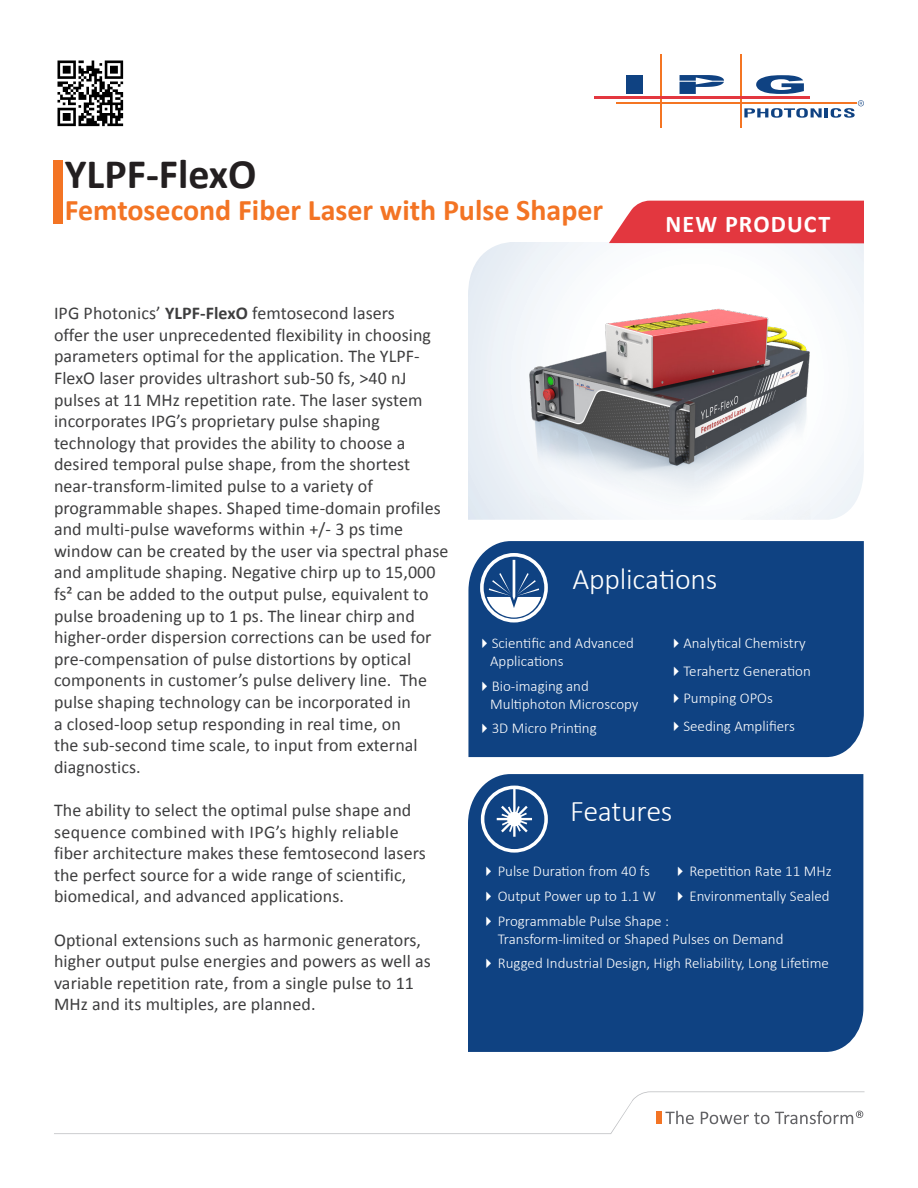
<style>
.page{position:relative;width:918px;height:1188px;background:#fff}
.page>*{position:absolute;margin:0;border:0;box-sizing:border-box;transform-origin:0 0}
.Heading{font:700 42px "Calibri";color:#231f20}
.Sub_Head{font:700 30px "Calibri";color:#f37424}
.t1{font:300 30px "Calibri";letter-spacing:-.01em;color:#fff}
.t2{font:700 24px "Calibri";letter-spacing:.045em;color:#fff}
.Body_Text{font:18px/21.6px "Calibri";letter-spacing:.005em;color:#3e3e3f}
.Feature_Bullets{font:300 15px/18px "Calibri";color:#fff}
.s1{font-weight:700}
</style>
<div class="page">
<svg style="left:756px;top:75px;width:48px;height:19px"></svg>
<hr style="left:660px;top:54px;width:1px;height:74px;background:#f47523">
<hr style="left:617px;top:103px;width:240px;height:1px;background:#f47523">
<hr style="left:741px;top:54px;width:1px;height:74px;background:#f47523">
<hr style="left:594px;top:96px;width:215px;height:3px;background:#e3373f">
<svg style="left:744px;top:100px;width:120px;height:18px"></svg>
<div style="left:626px;top:75px;width:16px;height:6px;background:#0f4282"></div>
<div style="left:626px;top:82px;width:16px;height:12px;background:#0f4282"></div>
<svg style="left:680px;top:75px;width:44px;height:19px"></svg>
<svg style="left:54px;top:1091px;width:811px;height:43px"></svg>
<svg style="left:468px;top:242px;width:396px;height:278px"></svg>
<div style="left:468px;top:774px;width:395px;height:278px;background:#0f4282"></div>
<svg style="left:481px;top:786px;width:67px;height:67px"></svg>
<div style="left:468px;top:541px;width:396px;height:216px;background:#0f4282"></div>
<svg style="left:480px;top:553px;width:68px;height:70px"></svg>
<div style="left:609px;top:201px;width:255px;height:42px;background:#e3373f"></div>
<img style="left:57px;top:60px;width:67px;height:67px">
<div style="left:54px;top:160px;width:9px;height:63px;background:#f37424"></div>
<img style="left:513px;top:286px;width:311px;height:234px">
<svg style="left:486px;top:867px;width:5px;height:9px"></svg>
<svg style="left:486px;top:891px;width:5px;height:10px"></svg>
<svg style="left:486px;top:916px;width:5px;height:10px"></svg>
<svg style="left:486px;top:959px;width:5px;height:9px"></svg>
<svg style="left:482px;top:638px;width:5px;height:10px"></svg>
<svg style="left:482px;top:681px;width:5px;height:10px"></svg>
<svg style="left:482px;top:724px;width:5px;height:9px"></svg>
<svg style="left:674px;top:638px;width:5px;height:10px"></svg>
<svg style="left:674px;top:666px;width:5px;height:10px"></svg>
<svg style="left:674px;top:694px;width:5px;height:9px"></svg>
<svg style="left:674px;top:722px;width:5px;height:9px"></svg>
<svg style="left:678px;top:867px;width:5px;height:9px"></svg>
<svg style="left:678px;top:891px;width:5px;height:10px"></svg>
<p class="Heading" style="left:65px;top:147px;width:193px">YLPF-FlexO</p>
<p class="Sub_Head" style="left:65px;top:191px;width:540px">Femtosecond Fiber Laser with Pulse Shaper</p>
<p class="t2" style="left:666px;top:208px;width:166px">NEW PRODUCT</p>
<p class="Body_Text" style="left:54px;top:302px;width:396px">IPG Photonics’ <span class="s1">YLPF-FlexO</span> femtosecond lasers<br>offer the user unprecedented flexibility in choosing parameters optimal for the application. The YLPF-FlexO laser provides ultrashort sub-50 fs, &gt;40 nJ pulses at 11 MHz repetition rate. The laser system incorporates IPG’s proprietary pulse shaping technology that provides the ability to choose a desired temporal pulse shape, from the shortest near-transform-limited pulse to a variety of programmable shapes. Shaped time-domain profiles and multi-pulse waveforms within +/- 3 ps time window can be created by the user via spectral phase and amplitude shaping. Negative chirp up to 15,000 fs² can be added to the output pulse, equivalent to pulse broadening up to 1 ps. The linear chirp and higher-order dispersion corrections can be used for pre-compensation of pulse distortions by optical components in customer’s pulse delivery line. The pulse shaping technology can be incorporated in<br>a closed-loop setup responding in real time, on<br>the sub-second time scale, to input from external diagnostics.</p>
<p class="Body_Text" style="left:54px;top:799px;width:373px">The ability to select the optimal pulse shape and sequence combined with IPG’s highly reliable fiber architecture makes these femtosecond lasers the perfect source for a wide range of scientific, biomedical, and advanced applications.</p>
<p class="Body_Text" style="left:54px;top:929px;width:378px">Optional extensions such as harmonic generators, higher output pulse energies and powers as well as variable repetition rate, from a single pulse to 11<br>MHz and its multiples, are planned.</p>
<p class="t1" style="left:572px;top:561px;width:146px">Applications</p>
<p class="Feature_Bullets" style="left:490px;top:634px;width:145px">Scientific and Advanced<br>Applications</p>
<p class="Feature_Bullets" style="left:490px;top:676px;width:150px">Bio-imaging and<br>Multiphoton Microscopy</p>
<p class="Feature_Bullets" style="left:492px;top:719px;width:107px">3D Micro Printing</p>
<p class="Feature_Bullets" style="left:683px;top:634px;width:124px">Analytical Chemistry</p>
<p class="Feature_Bullets" style="left:683px;top:661px;width:129px">Terahertz Generation</p>
<p class="Feature_Bullets" style="left:683px;top:689px;width:91px">Pumping OPOs</p>
<p class="Feature_Bullets" style="left:683px;top:717px;width:113px">Seeding Amplifiers</p>
<p class="t1" style="left:570px;top:792px;width:104px">Features</p>
<p class="Feature_Bullets" style="left:498px;top:862px;width:154px">Pulse Duration from 40 fs</p>
<p class="Feature_Bullets" style="left:498px;top:887px;width:160px">Output Power up to 1.1 W</p>
<p class="Feature_Bullets" style="left:498px;top:911px;width:287px">Programmable Pulse Shape :<br>Transform-limited or Shaped Pulses on Demand</p>
<p class="Feature_Bullets" style="left:498px;top:954px;width:333px">Rugged Industrial Design, High Reliability, Long Lifetime</p>
<p class="Feature_Bullets" style="left:689px;top:862px;width:144px">Repetition Rate 11 MHz</p>
<p class="Feature_Bullets" style="left:689px;top:887px;width:142px">Environmentally Sealed</p>
</div>
